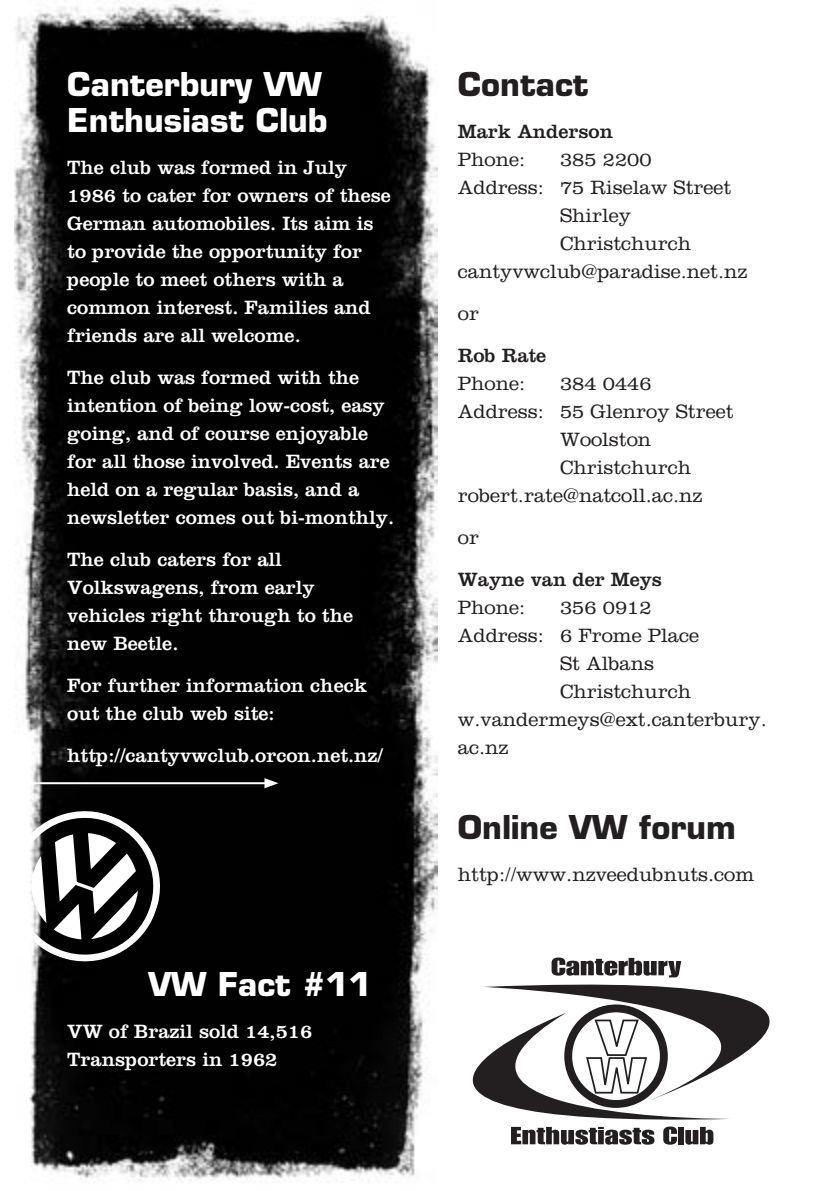
<style>
.page{position:relative;width:840px;height:1191px;background:#fff}
.page>*{position:absolute;margin:0;border:0;box-sizing:border-box;transform-origin:0 0}
.t1{font:700 32px/36px "Eurostile";color:#fff}
.t2{font:700 32px "Eurostile";color:#231f20}
.t3{font:20px/28px "Clarendon";color:#fff}
.t4{font:300 20px "Clarendon";color:#231f20}
.t5{font:20px "Clarendon";color:#231f20}
</style>
<div class="page">
<img style="left:14px;top:4px;width:423px;height:1177px">
<hr style="left:0;top:782px;width:267px;height:2px;background:#fff">
<svg style="left:264px;top:778px;width:14px;height:10px"></svg>
<svg style="left:472px;top:957px;width:298px;height:187px"></svg>
<svg style="left:14px;top:801px;width:155px;height:170px"></svg>
<h1 class="t1" style="left:67px;top:66px;width:262px">Canterbury VW<br>Enthusiast Club</h1>
<p class="t3" style="left:67px;top:153px;width:325px">The club was formed in July<br>1986 to cater for owners of these<br>German automobiles. Its aim is to provide the opportunity for people to meet others with a common interest. Families and friends are all welcome.</p>
<p class="t3" style="left:67px;top:363px;width:328px">The club was formed with the intention of being low-cost, easy going, and of course enjoyable for all those involved. Events are held on a regular basis, and a newsletter comes out bi-monthly.</p>
<p class="t3" style="left:67px;top:545px;width:287px">The club caters for all<br>Volkswagens, from early vehicles right through to the new Beetle.</p>
<p class="t3" style="left:67px;top:671px;width:301px">For further information check out the club web site:</p>
<p class="t3" style="left:67px;top:741px;width:317px">http://cantyvwclub.orcon.net.nz/</p>
<h1 class="t1" style="left:148px;top:966px;width:224px">VW Fact #11</h1>
<p class="t3" style="left:67px;top:1017px;width:246px">VW of Brazil sold 14,516<br>Transporters in 1962</p>
<h1 class="t2" style="left:457px;top:64px;width:132px">Contact</h1>
<p class="t5" style="left:457px;top:119px;width:157px">Mark Anderson</p>
<p class="t4" style="left:457px;top:147px;width:69px">Phone:</p>
<p class="t4" style="left:559px;top:147px;width:93px">385 2200</p>
<p class="t4" style="left:457px;top:175px;width:275px">Address: 75 Riselaw Street</p>
<p class="t4" style="left:559px;top:203px;width:73px">Shirley</p>
<p class="t4" style="left:559px;top:231px;width:133px">Christchurch</p>
<p class="t4" style="left:457px;top:259px;width:291px">cantyvwclub@paradise.net.nz</p>
<p class="t4" style="left:457px;top:301px;width:23px">or</p>
<p class="t5" style="left:457px;top:343px;width:90px">Rob Rate</p>
<p class="t4" style="left:457px;top:371px;width:69px">Phone:</p>
<p class="t4" style="left:559px;top:371px;width:93px">384 0446</p>
<p class="t4" style="left:457px;top:399px;width:277px">Address: 55 Glenroy Street</p>
<p class="t4" style="left:559px;top:427px;width:93px">Woolston</p>
<p class="t4" style="left:559px;top:455px;width:133px">Christchurch</p>
<p class="t4" style="left:457px;top:483px;width:246px">robert.rate@natcoll.ac.nz</p>
<p class="t4" style="left:457px;top:525px;width:23px">or</p>
<p class="t5" style="left:457px;top:567px;width:205px">Wayne van der Meys</p>
<p class="t4" style="left:457px;top:595px;width:69px">Phone:</p>
<p class="t4" style="left:559px;top:595px;width:93px">356 0912</p>
<p class="t4" style="left:457px;top:623px;width:242px">Address: 6 Frome Place</p>
<p class="t4" style="left:559px;top:651px;width:95px">St Albans</p>
<p class="t4" style="left:559px;top:679px;width:133px">Christchurch</p>
<p class="t4" style="left:457px;top:707px;width:310px">w.vandermeys@ext.canterbury.</p>
<p class="t4" style="left:457px;top:735px;width:52px">ac.nz</p>
<h1 class="t2" style="left:457px;top:807px;width:279px">Online VW forum</h1>
<p class="t4" style="left:457px;top:863px;width:298px">http://www.nzveedubnuts.com</p>
</div>
